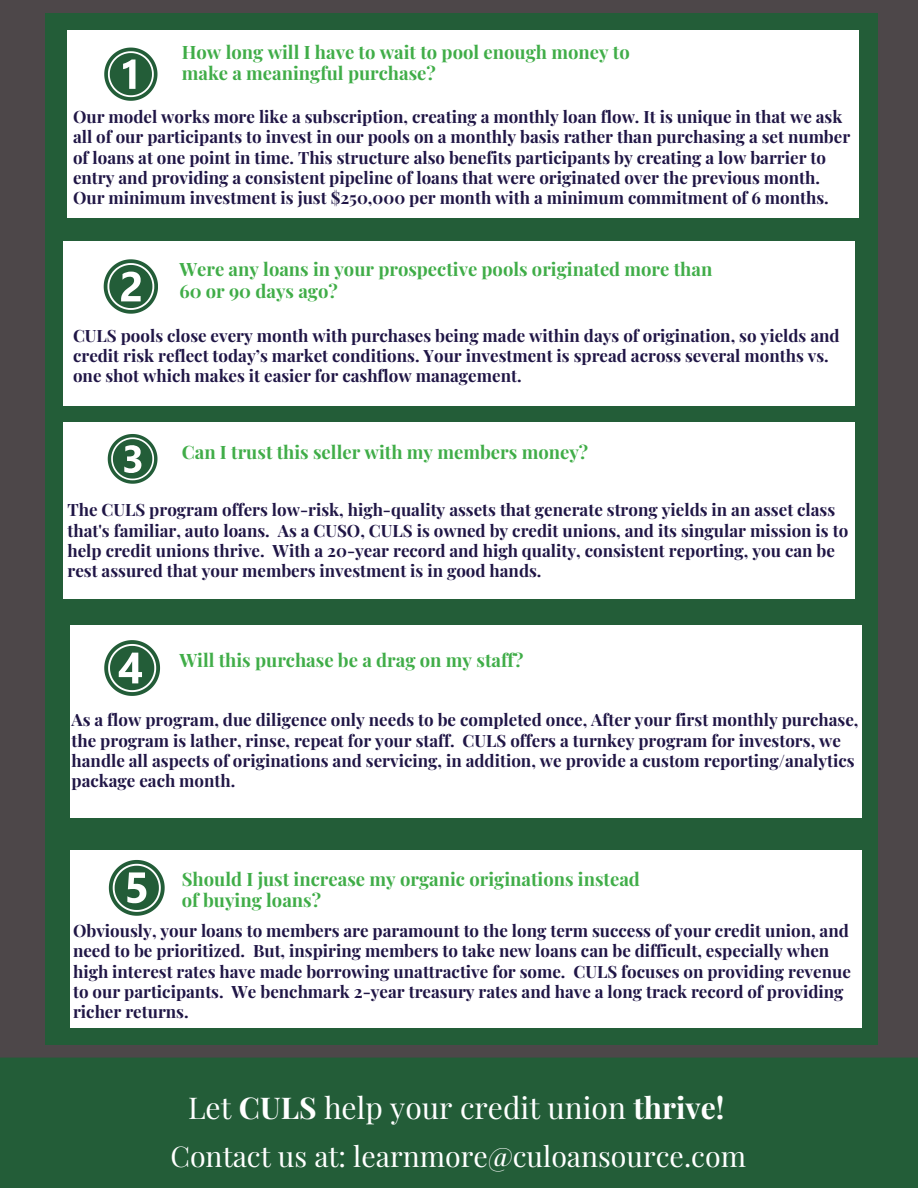
<style>
.page{position:relative;width:918px;height:1188px;background:#4d4749}
.page>*{position:absolute;margin:0;border:0;box-sizing:border-box;transform-origin:0 0}
.t1{font:30px "Playfair Display";color:#fff}
.t2{font:28.5px "Playfair Display";color:#fff}
.t3{font:22.5px "Canva Sans";color:#fff}
.t4{font:700 18.45px/21.3px "Playfair Display";color:#40ad48}
.t5{font:700 16.95px/20.2px "Playfair Display";color:#201646}
.s1{font-weight:700}
</style>
<div class="page">
<div style="left:45px;top:14px;width:833px;height:1030px;background:#235d38"></div>
<div style="left:67px;top:30px;width:792px;height:188px;background:#fff"></div>
<svg style="left:104px;top:48px;width:53px;height:52px"></svg>
<div style="left:63px;top:241px;width:792px;height:165px;background:#fff"></div>
<svg style="left:104px;top:259px;width:54px;height:54px"></svg>
<div style="left:63px;top:422px;width:792px;height:176px;background:#fff"></div>
<svg style="left:108px;top:434px;width:49px;height:49px"></svg>
<div style="left:70px;top:625px;width:792px;height:193px;background:#fff"></div>
<div style="left:70px;top:850px;width:792px;height:177px;background:#fff"></div>
<svg style="left:104px;top:640px;width:56px;height:56px"></svg>
<svg style="left:109px;top:860px;width:56px;height:56px"></svg>
<div style="left:0;top:1058px;width:918px;height:130px;background:#235d38"></div>
<p class="t4" style="left:182px;top:41px;width:449px">How long will I have to wait to pool enough money to make a meaningful purchase?</p>
<p class="t5" style="left:73px;top:106px;width:779px">Our model works more like a subscription, creating a monthly loan flow. It is unique in that we ask all of our participants to invest in our pools on a monthly basis rather than purchasing a set number of loans at one point in time. This structure also benefits participants by creating a low barrier to entry and providing a consistent pipeline of loans that were originated over the previous month.</p>
<p class="t5" style="left:73px;top:187px;width:757px">Our minimum investment is just $250,000 per month with a minimum commitment of 6 months.</p>
<p class="t4" style="left:179px;top:258px;width:534px">Were any loans in your prospective pools originated more than<br>60 or 90 days ago?</p>
<p class="t5" style="left:73px;top:324px;width:768px">CULS pools close every month with purchases being made within days of origination, so yields and credit risk reflect today’s market conditions. Your investment is spread across several months vs.</p>
<p class="t5" style="left:73px;top:365px;width:450px">one shot which makes it easier for cashflow management.</p>
<p class="t4" style="left:182px;top:440px;width:408px">Can I trust this seller with my members money?</p>
<p class="t5" style="left:67px;top:499px;width:782px">The CULS program offers low-risk, high-quality assets that generate strong yields in an asset class that's familiar, auto loans. As a CUSO, CULS is owned by credit unions, and its singular mission is to help credit unions thrive. With a 20-year record and high quality, consistent reporting, you can be rest assured that your members investment is in good hands.</p>
<p class="t4" style="left:179px;top:648px;width:346px">Will this purchase be a drag on my staff?</p>
<p class="t5" style="left:72px;top:709px;width:788px">As a flow program, due diligence only needs to be completed once, After your first monthly purchase, the program is lather, rinse, repeat for your staff. CULS offers a turnkey program for investors, we handle all aspects of originations and servicing, in addition, we provide a custom reporting/analytics package each month.</p>
<p class="t4" style="left:182px;top:868px;width:460px">Should I just increase my organic originations instead of buying loans?</p>
<p class="t5" style="left:73px;top:920px;width:779px">Obviously, your loans to members are paramount to the long term success of your credit union, and need to be prioritized. But, inspiring members to take new loans can be difficult, especially when high interest rates have made borrowing unattractive for some. CULS focuses on providing revenue to our participants. We benchmark 2-year treasury rates and have a long track record of providing richer returns.</p>
<p class="t1" style="left:188px;top:1087px;width:538px">Let <span class="s1">CULS</span> help your credit union <span class="s1">thrive!</span></p>
<p class="t2" style="left:170px;top:1136px;width:577px">Contact us at: learnmore@culoansource.com</p>
<p class="t3" style="left:134px;top:1148px;width:342px">For more information visit us @</p>
</div>
